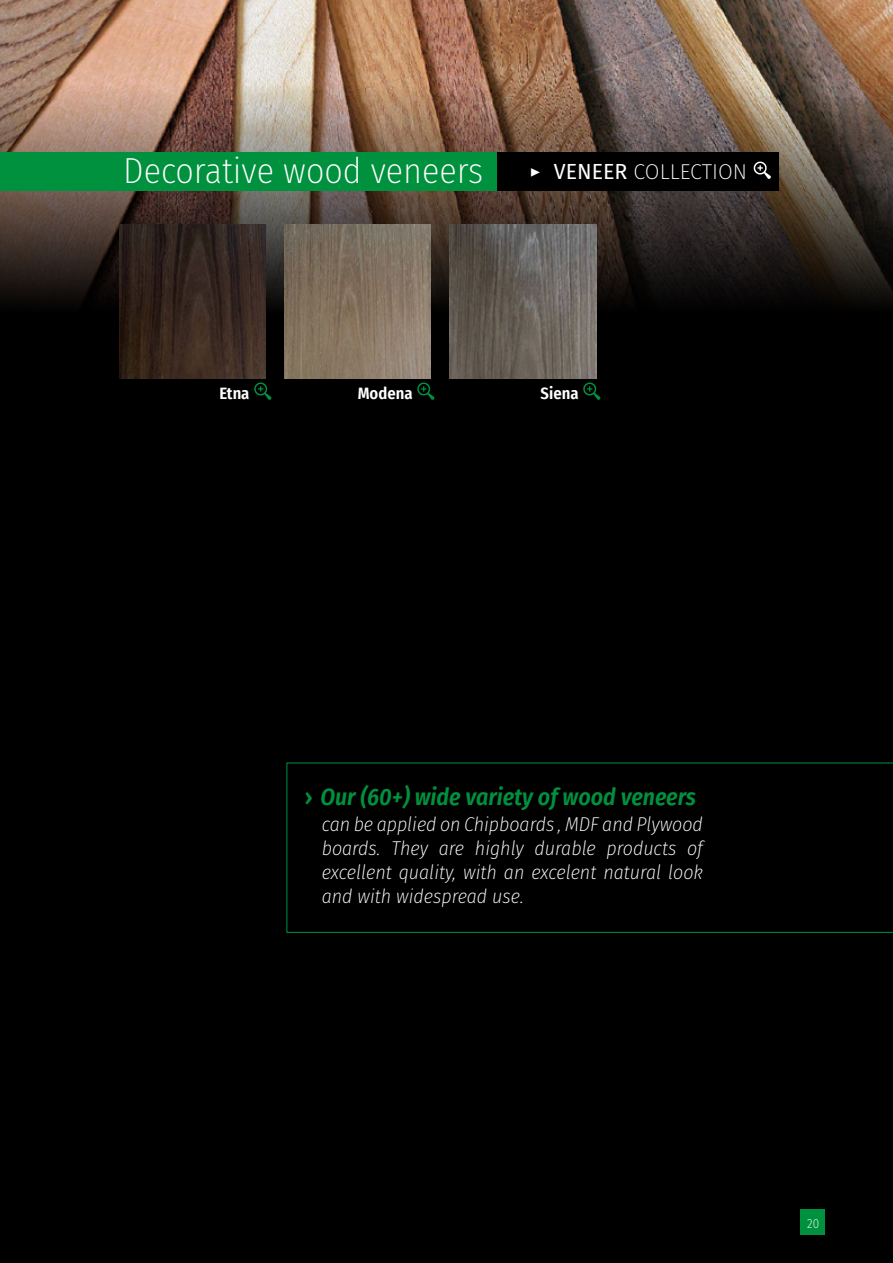
<style>
.page{position:relative;width:893px;height:1263px;background:#000}
.page>*{position:absolute;margin:0;border:0;box-sizing:border-box;transform-origin:0 0}
.t1{font:200 36px "Fira Sans Condensed";color:#fff}
.t2{font:italic 600 23.55px "Fira Sans Condensed";color:#00913e}
.t3{font:200 21.45px "Fira Sans";color:#fff}
.t4{font:italic 200 19.8px/23.9px "Fira Sans Condensed";color:#fff;text-align:justify}
.t5{font:600 16.5px "Fira Sans Condensed";color:#fff}
.t6{font:200 12.9px "Fira Sans Condensed";color:#fff}
.s1{font-family:"Minion Pro";font-weight:400;font-size:18px}
.s2{font-weight:400}
.s3{font-family:"Fira Sans";font-weight:500;font-style:normal}
</style>
<div class="page">
<div style="left:800px;top:1209px;width:25px;height:26px;background:#00913e"></div>
<img style="left:0;top:0;width:893px;height:85px">
<img style="left:0;top:85px;width:893px;height:230px">
<div style="left:0;top:152px;width:500px;height:38px;background:#00913e"></div>
<img style="left:284px;top:225px;width:147px;height:154px">
<img style="left:119px;top:225px;width:147px;height:154px">
<img style="left:449px;top:225px;width:147px;height:154px">
<svg style="left:254px;top:382px;width:18px;height:18px"></svg>
<svg style="left:417px;top:382px;width:18px;height:18px"></svg>
<svg style="left:583px;top:382px;width:18px;height:18px"></svg>
<svg style="left:287px;top:763px;width:606px;height:170px"></svg>
<div style="left:497px;top:152px;width:282px;height:38px;background:#000"></div>
<svg style="left:754px;top:162px;width:17px;height:17px"></svg>
<h1 class="t1" style="left:123px;top:146px;width:361px">Decorative wood veneers</h1>
<p class="t3" style="left:530px;top:156px;width:219px"><span class="s1">▶</span> <span class="s2">VENEER</span> COLLECTION</p>
<p class="t5" style="left:219px;top:379px;width:32px">Etna</p>
<p class="t5" style="left:358px;top:379px;width:56px">Modena</p>
<p class="t5" style="left:541px;top:379px;width:39px">Siena</p>
<p class="t2" style="left:304px;top:778px;width:393px"><span class="s3">›</span> Our (60+) wide variety of wood veneers</p>
<p class="t4" style="left:322px;top:812px;width:383px">can be applied on Chipboards , MDF and Plywood boards. They are highly durable products of excellent quality, with an excelent natural look and with widespread use.</p>
<p class="t6" style="left:807px;top:1214px;width:13px">20</p>
</div>
